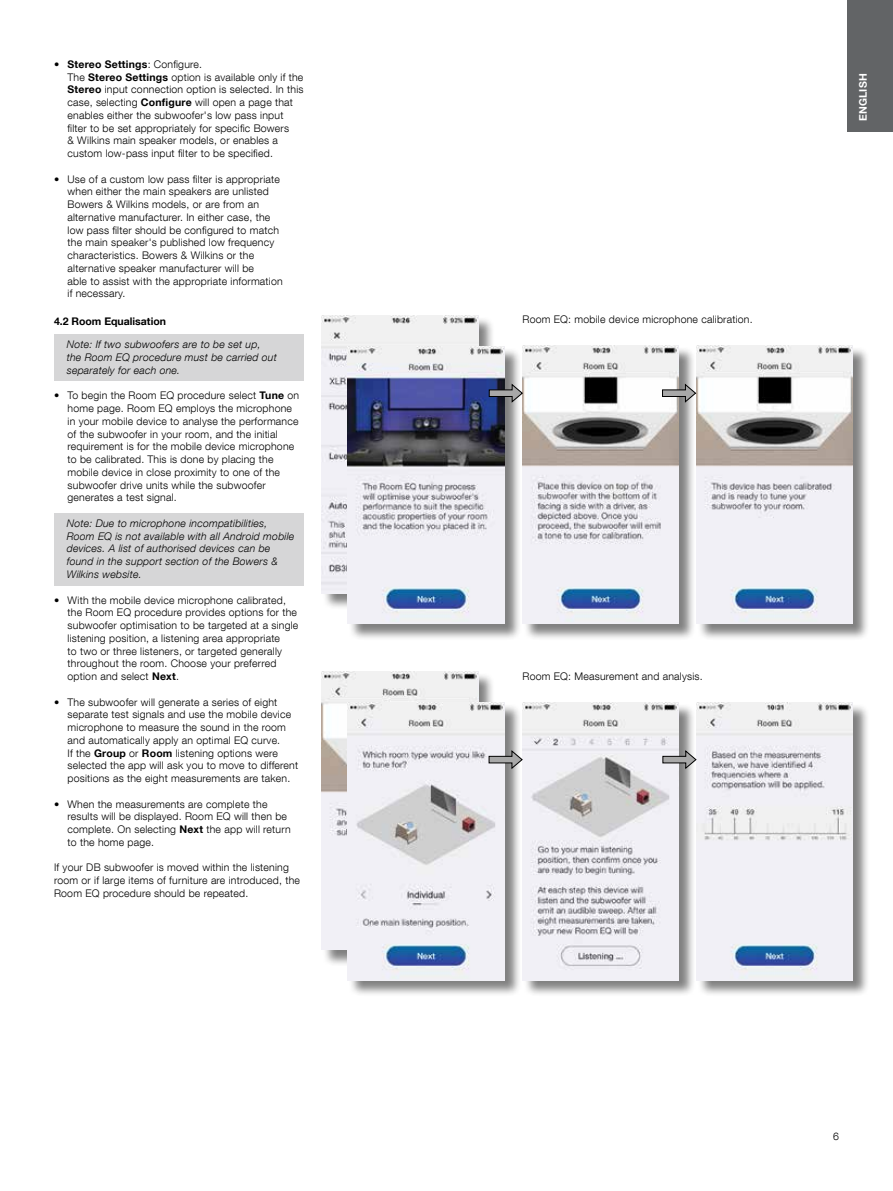
<style>
.page{position:relative;width:893px;height:1191px;background:#fff}
.page>*{position:absolute;margin:0;border:0;box-sizing:border-box;transform-origin:0 0}
.t1{font:300 10.5px/12.8px "Helvetica Neue LT Com";letter-spacing:.02em;color:#000}
.t2{font:italic 300 10.5px/12.8px "Helvetica Neue LT Com";letter-spacing:.02em;color:#000}
.t3{font:700 10.5px "Helvetica Neue LT Com";color:#000}
.t4{font:700 10.5px "Helvetica Neue LT Com";letter-spacing:.02em;color:#fff}
.s1{font-weight:700}
</style>
<div class="page">
<div style="left:847px;top:0;width:46px;height:132px;background:#626466"></div>
<div style="left:54px;top:334px;width:250px;height:47px;background:#d6d6d7"></div>
<div style="left:54px;top:513px;width:250px;height:72px;background:#d6d6d7"></div>
<div style="left:524px;top:347px;width:172px;height:294px;background:#000;opacity:.5"></div>
<img style="left:522px;top:346px;width:157px;height:278px">
<div style="left:697px;top:347px;width:173px;height:294px;background:#000;opacity:.5"></div>
<img style="left:696px;top:346px;width:157px;height:278px">
<img style="left:322px;top:315px;width:156px;height:278px">
<div style="left:349px;top:347px;width:172px;height:294px;background:#000;opacity:.5"></div>
<img style="left:348px;top:346px;width:156px;height:278px">
<svg style="left:489px;top:384px;width:34px;height:18px"></svg>
<svg style="left:662px;top:384px;width:34px;height:18px"></svg>
<div style="left:524px;top:703px;width:172px;height:294px;background:#000;opacity:.5"></div>
<img style="left:522px;top:702px;width:157px;height:278px">
<div style="left:697px;top:703px;width:173px;height:294px;background:#000;opacity:.5"></div>
<img style="left:696px;top:702px;width:157px;height:278px">
<img style="left:322px;top:671px;width:156px;height:278px">
<div style="left:349px;top:703px;width:172px;height:294px;background:#000;opacity:.5"></div>
<img style="left:348px;top:702px;width:156px;height:278px">
<svg style="left:489px;top:750px;width:34px;height:18px"></svg>
<svg style="left:662px;top:750px;width:35px;height:18px"></svg>
<p class="t1" style="left:68px;top:58px;width:238px;text-indent:-14px">• <span class="s1">Stereo Settings</span>: Configure.<br>The <span class="s1">Stereo Settings</span> option is available only if the <span class="s1">Stereo</span> input connection option is selected. In this case, selecting <span class="s1">Configure</span> will open a page that enables either the subwoofer's low pass input filter to be set appropriately for specific Bowers<br>&amp; Wilkins main speaker models, or enables a custom low-pass input filter to be specified.</p>
<p class="t1" style="left:68px;top:172px;width:217px;text-indent:-14px">• Use of a custom low pass filter is appropriate when either the main speakers are unlisted Bowers &amp; Wilkins models, or are from an alternative manufacturer. In either case, the low pass filter should be configured to match the main speaker's published low frequency characteristics. Bowers &amp; Wilkins or the alternative speaker manufacturer will be<br>able to assist with the appropriate information if necessary.</p>
<p class="t3" style="left:54px;top:314px;width:113px">4.2 Room Equalisation</p>
<p class="t2" style="left:67px;top:338px;width:212px">Note: If two subwoofers are to be set up, the Room EQ procedure must be carried out separately for each one.</p>
<p class="t1" style="left:68px;top:389px;width:233px;text-indent:-14px">• To begin the Room EQ procedure select <span class="s1">Tune</span> on home page. Room EQ employs the microphone in your mobile device to analyse the performance of the subwoofer in your room, and the initial requirement is for the mobile device microphone to be calibrated. This is done by placing the mobile device in close proximity to one of the subwoofer drive units while the subwoofer generates a test signal.</p>
<p class="t2" style="left:67px;top:516px;width:229px">Note: Due to microphone incompatibilities, Room EQ is not available with all Android mobile devices. A list of authorised devices can be found in the support section of the Bowers &amp; Wilkins website.</p>
<p class="t1" style="left:68px;top:593px;width:232px;text-indent:-14px">• With the mobile device microphone calibrated, the Room EQ procedure provides options for the subwoofer optimisation to be targeted at a single listening position, a listening area appropriate<br>to two or three listeners, or targeted generally throughout the room. Choose your preferred option and select <span class="s1">Next</span>.</p>
<p class="t1" style="left:68px;top:695px;width:232px;text-indent:-14px">• The subwoofer will generate a series of eight separate test signals and use the mobile device microphone to measure the sound in the room and automatically apply an optimal EQ curve.<br>If the <span class="s1">Group</span> or <span class="s1">Room</span> listening options were selected the app will ask you to move to different positions as the eight measurements are taken.</p>
<p class="t1" style="left:68px;top:797px;width:225px;text-indent:-14px">• When the measurements are complete the results will be displayed. Room EQ will then be complete. On selecting <span class="s1">Next</span> the app will return to the home page.</p>
<p class="t1" style="left:54px;top:861px;width:247px">If your DB subwoofer is moved within the listening room or if large items of furniture are introduced, the<br>Room EQ procedure should be repeated.</p>
<p class="t1" style="left:522px;top:312px;width:232px">Room EQ: mobile device microphone calibration.</p>
<p class="t4" style="left:856px;top:121px;width:49px;rotate:-90deg">ENGLISH</p>
<p class="t1" style="left:522px;top:669px;width:182px">Room EQ: Measurement and analysis.</p>
<p class="t1" style="left:833px;top:1130px;width:7px">6</p>
</div>
